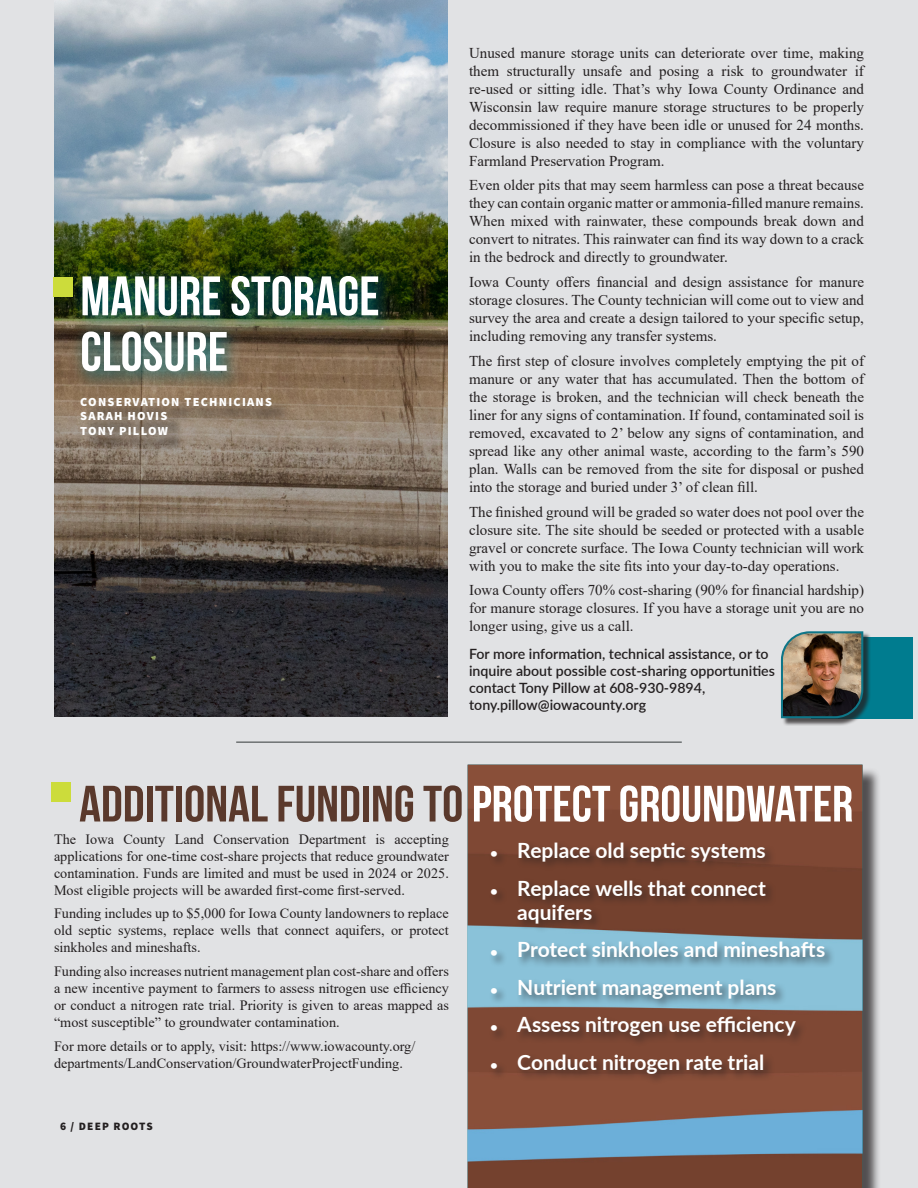
<style>
.page{position:relative;width:918px;height:1188px;background:#e1e2e4}
.page>*{position:absolute;margin:0;border:0;box-sizing:border-box;transform-origin:0 0}
.Titles{font:55.5px "Bebas Neue";color:#fff}
.Titles-2{font:51px "Bebas Neue";color:#5a392c;scale:1.05 1}
.t1{font:700 21px/24px "Lato";color:#fff}
.Body_Text{font:15px/18px "Times New Roman";color:#231f20;text-align:justify}
.Body_Text-2{font:14.25px/17.1px "Times New Roman";color:#231f20;text-align:justify}
.Statistics_-_Align_Right{font:600 14.1px/17px "Lato";color:#231f20}
.Header_Page_Numbers_-_Center{font:900 12.3px/14.9px "Source Sans Pro";letter-spacing:.1em;color:#fff}
.Header_Page_Numbers_-_Center-2{font:900 11.25px "Source Sans Pro";letter-spacing:.1em;color:#231f20}
.s1{color:#fff}
.s2{font-size:13.5px}
</style>
<div class="page">
<div style="left:812px;top:637px;width:101px;height:81px;background:#007c8f"></div>
<div style="left:470px;top:767px;width:411px;height:421px;background:#231f20;opacity:.75"></div>
<img style="left:468px;top:765px;width:395px;height:423px">
<div style="left:782px;top:632px;width:90px;height:94px;background:#231f20;opacity:.75"></div>
<img style="left:780px;top:631px;width:84px;height:88px">
<img style="left:54px;top:0;width:394px;height:717px">
<div style="left:53px;top:277px;width:20px;height:19px;background:#ccdc3b"></div>
<div style="left:51px;top:782px;width:20px;height:20px;background:#ccdc3b"></div>
<div style="left:71px;top:266px;width:327px;height:125px;background:#007c8f;opacity:.75"></div>
<div style="left:84px;top:400px;width:206px;height:54px;background:#231f20;opacity:.75"></div>
<hr style="left:236px;top:741px;width:446px;height:2px;background:#6d7172">
<div style="left:489px;top:841px;width:347px;height:244px;background:#231f20;opacity:.61"></div>
<p class="Titles" style="left:80px;top:266px;width:301px">MANURE STORAGE</p>
<p class="Titles" style="left:80px;top:321px;width:149px">CLOSURE</p>
<p class="Header_Page_Numbers_-_Center" style="left:80px;top:394px;width:193px">CONSERVATION TECHNICIANS<br>SARAH HOVIS<br>TONY PILLOW</p>
<p class="Body_Text" style="left:469px;top:43px;width:396px">Unused manure storage units can deteriorate over time, making them structurally unsafe and posing a risk to groundwater if re-used or sitting idle. That’s why Iowa County Ordinance and Wisconsin law require manure storage structures to be properly decommissioned if they have been idle or unused for 24 months.<br>Closure is also needed to stay in compliance with the voluntary Farmland Preservation Program.</p>
<p class="Body_Text" style="left:469px;top:176px;width:396px">Even older pits that may seem harmless can pose a threat because they can contain organic matter or ammonia-filled manure remains.<br>When mixed with rainwater, these compounds break down and convert to nitrates. This rainwater can find its way down to a crack in the bedrock and directly to groundwater.</p>
<p class="Body_Text" style="left:469px;top:273px;width:396px">Iowa County offers financial and design assistance for manure storage closures. The County technician will come out to view and survey the area and create a design tailored to your specific setup, including removing any transfer systems.</p>
<p class="Body_Text" style="left:469px;top:351px;width:396px">The first step of closure involves completely emptying the pit of manure or any water that has accumulated. Then the bottom of the storage is broken, and the technician will check beneath the liner for any signs of contamination. If found, contaminated soil is removed, excavated to 2’ below any signs of contamination, and spread like any other animal waste, according to the farm’s 590 plan. Walls can be removed from the site for disposal or pushed into the storage and buried under 3’ of clean fill.</p>
<p class="Body_Text" style="left:469px;top:502px;width:396px">The finished ground will be graded so water does not pool over the closure site. The site should be seeded or protected with a usable gravel or concrete surface. The Iowa County technician will work with you to make the site fits into your day-to-day operations.</p>
<p class="Body_Text" style="left:469px;top:581px;width:396px">Iowa County offers 70% cost-sharing (90% for financial hardship) for manure storage closures. If you have a storage unit you are no longer using, give us a call.</p>
<p class="Statistics_-_Align_Right" style="left:469px;top:645px;width:307px">For more information, technical assistance, or to inquire about possible cost-sharing opportunities contact Tony Pillow at 608-930-9894, tony.pillow@iowacounty.org</p>
<p class="Titles-2" style="left:79px;top:776px;width:739px">ADDITIONAL FUNDING TO <span class="s1">PROTECT GROUNDWATER</span></p>
<p class="Body_Text-2" style="left:54px;top:830px;width:396px">The Iowa County Land Conservation Department is accepting applications for one-time cost-share projects that reduce groundwater contamination. Funds are limited and must be used in 2024 or 2025.<br>Most eligible projects will be awarded first-come first-served.</p>
<p class="Body_Text-2" style="left:54px;top:904px;width:396px">Funding includes up to $5,000 for Iowa County landowners to replace old septic systems, replace wells that connect aquifers, or protect sinkholes and mineshafts.</p>
<p class="Body_Text-2" style="left:54px;top:962px;width:396px">Funding also increases nutrient management plan cost-share and offers a new incentive payment to farmers to assess nitrogen use efficiency or conduct a nitrogen rate trial. Priority is given to areas mapped as “most susceptible” to groundwater contamination.</p>
<p class="Body_Text-2" style="left:54px;top:1037px;width:363px">For more details or to apply, visit: https://www.iowacounty.org/ departments/LandConservation/GroundwaterProjectFunding.</p>
<p class="Header_Page_Numbers_-_Center-2" style="left:60px;top:1119px;width:94px">6 / DEEP ROOTS</p>
<p class="t1" style="left:490px;top:838px;width:277px"><span class="s2">•</span> Replace old septic systems</p>
<p class="t1" style="left:517px;top:875px;width:250px;text-indent:-27px"><span class="s2">•</span> Replace wells that connect aquifers</p>
<p class="t1" style="left:490px;top:937px;width:337px"><span class="s2">•</span> Protect sinkholes and mineshafts</p>
<p class="t1" style="left:490px;top:974px;width:288px"><span class="s2">•</span> Nutrient management plans</p>
<p class="t1" style="left:490px;top:1012px;width:307px"><span class="s2">•</span> Assess nitrogen use efficiency</p>
<p class="t1" style="left:490px;top:1049px;width:276px"><span class="s2">•</span> Conduct nitrogen rate trial</p>
</div>
